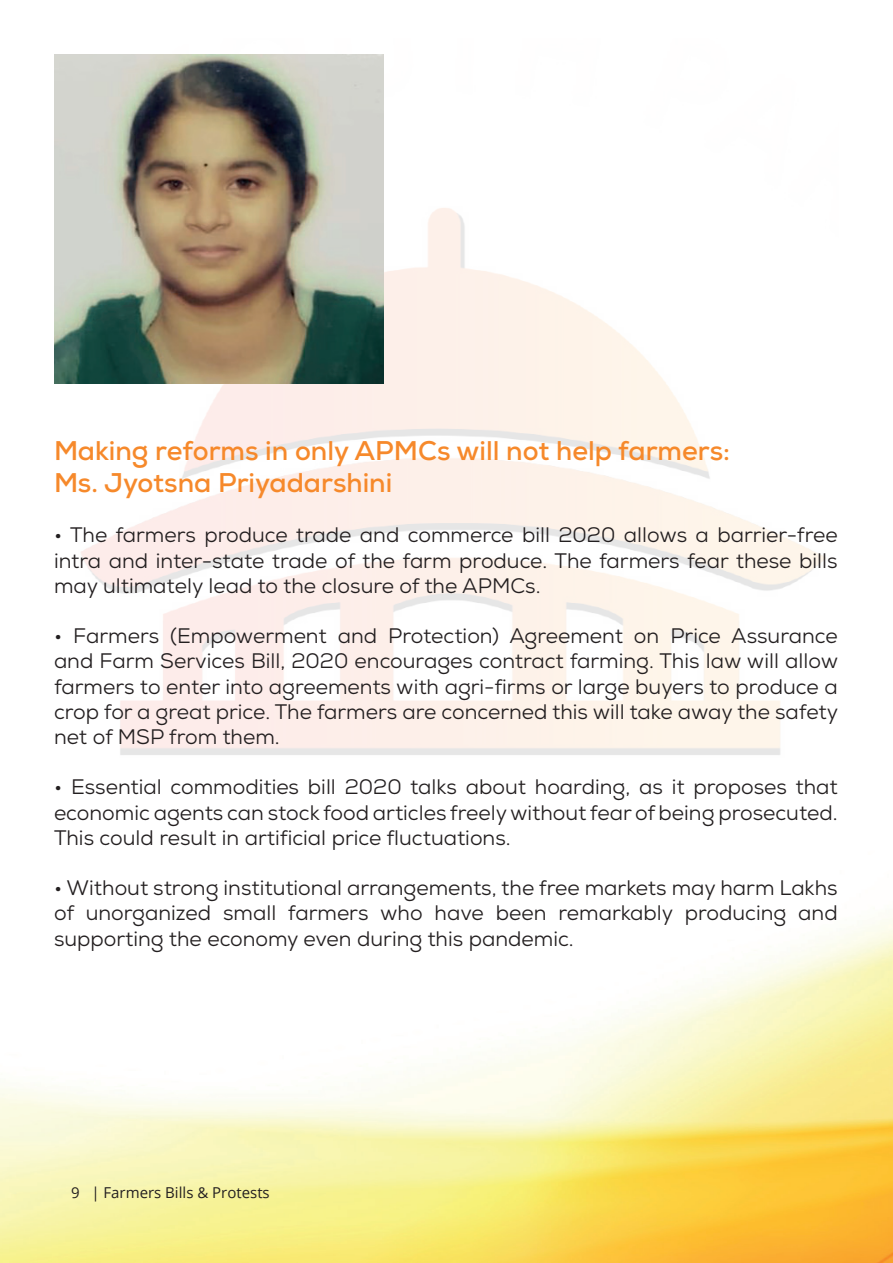
<style>
.page{position:relative;width:893px;height:1263px;background:#fff}
.page>*{position:absolute;margin:0;border:0;box-sizing:border-box;transform-origin:0 0}
.t1{font:700 27px/32.4px "Nexa";color:#f6892b}
.t2{font:21px/25.2px "Nexa";color:#231f20;text-align:justify}
.t3{font:15px "Open Sans";color:#231f20}
</style>
<div class="page">
<img style="left:0;top:916px;width:893px;height:347px">
<img style="left:54px;top:54px;width:785px;height:891px">
<img style="left:54px;top:54px;width:329px;height:329px">
<p class="t1" style="left:54px;top:434px;width:678px">Making reforms in only APMCs will not help farmers:<br>Ms. Jyotsna Priyadarshini</p>
<p class="t2" style="left:54px;top:522px;width:785px">• The farmers produce trade and commerce bill 2020 allows a barrier-free intra and inter-state trade of the farm produce. The farmers fear these bills may ultimately lead to the closure of the APMCs.</p>
<p class="t2" style="left:54px;top:623px;width:786px">• Farmers (Empowerment and Protection) Agreement on Price Assurance and Farm Services Bill, 2020 encourages contract farming. This law will allow farmers to enter into agreements with agri-firms or large buyers to produce a crop for a great price. The farmers are concerned this will take away the safety net of MSP from them.</p>
<p class="t2" style="left:54px;top:774px;width:785px">• Essential commodities bill 2020 talks about hoarding, as it proposes that economic agents can stock food articles freely without fear of being prosecuted.<br>This could result in artificial price fluctuations.</p>
<p class="t2" style="left:54px;top:875px;width:785px">• Without strong institutional arrangements, the free markets may harm Lakhs of unorganized small farmers who have been remarkably producing and supporting the economy even during this pandemic.</p>
<p class="t3" style="left:71px;top:1182px;width:200px">9 | Farmers Bills &amp; Protests</p>
</div>
